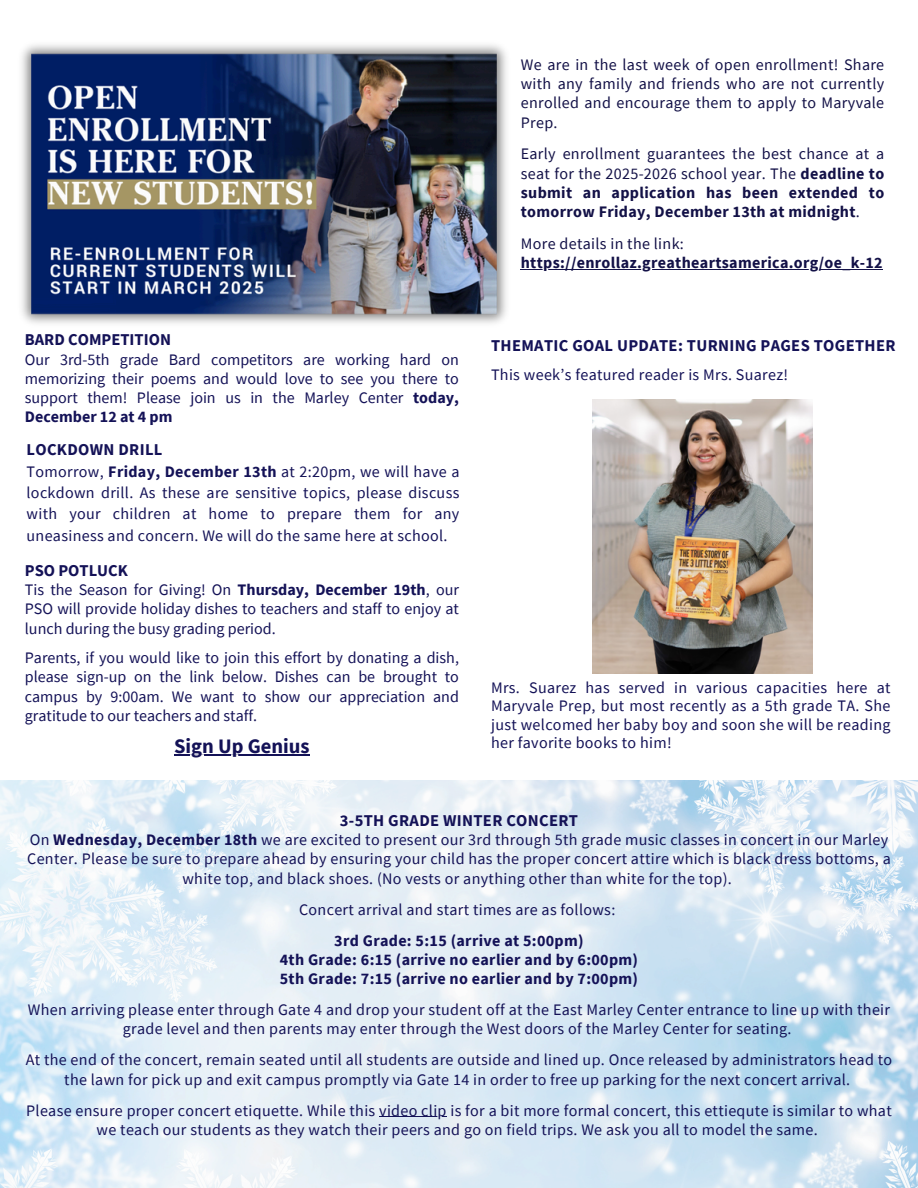
<style>
.page{position:relative;width:918px;height:1188px;background:#fff}
.page>*{position:absolute;margin:0;border:0;box-sizing:border-box;transform-origin:0 0}
.t1{font:700 20.55px "Source Sans Pro";color:#141257}
.t2{font:700 16.5px "Source Sans Pro";letter-spacing:.02em;color:#141257}
.t3{font:700 16.5px "Source Sans Pro";color:#141257}
.t4{font:16.05px/19.2px "Source Sans Pro";letter-spacing:.02em;color:#141257;text-align:justify}
.t5{font:700 16.05px/19.2px "Source Sans Pro";letter-spacing:.02em;color:#131147;text-align:justify}
.t6{font:16.05px/19.2px "Source Sans Pro";letter-spacing:.02em;color:#131147;text-align:justify}
.t7{font:700 16.05px/19.2px "Source Sans Pro";letter-spacing:.02em;color:#141257;text-align:center}
.s1{font-weight:700}
.s2{font-weight:400}
</style>
<div class="page">
<img style="left:593px;top:399px;width:219px;height:275px">
<img style="left:21px;top:44px;width:500px;height:280px">
<hr style="left:521px;top:269px;width:362px;height:1px;background:#131147">
<img style="left:0;top:781px;width:918px;height:407px">
<hr style="left:379px;top:1117px;width:68px;height:1px;background:#141257">
<hr style="left:174px;top:755px;width:136px;height:1px;background:#141257">
<p class="t3" style="left:25px;top:328px;width:148px">BARD COMPETITION</p>
<p class="t4" style="left:25px;top:349px;width:436px">Our 3rd-5th grade Bard competitors are working hard on memorizing their poems and would love to see you there to support them! Please join us in the Marley Center <span class="s1">today, December 12 at 4 pm</span></p>
<p class="t2" style="left:27px;top:439px;width:137px">LOCKDOWN DRILL</p>
<p class="t4" style="left:27px;top:460px;width:434px;line-height:21.3px">Tomorrow, <span class="s1">Friday, December 13th</span> at 2:20pm, we will have a lockdown drill. As these are sensitive topics, please discuss with your children at home to prepare them for any uneasiness and concern. We will do the same here at school.</p>
<p class="t3" style="left:25px;top:560px;width:105px">PSO POTLUCK</p>
<p class="t4" style="left:25px;top:579px;width:436px">Tis the Season for Giving! On <span class="s1">Thursday, December 19th</span>, our PSO will provide holiday dishes to teachers and staff to enjoy at lunch during the busy grading period.</p>
<p class="t4" style="left:25px;top:648px;width:436px">Parents, if you would like to join this effort by donating a dish, please sign-up on the link below. Dishes can be brought to campus by 9:00am. We want to show our appreciation and gratitude to our teachers and staff.</p>
<p class="t1" style="left:174px;top:733px;width:137px">Sign Up Genius</p>
<p class="t6" style="left:521px;top:55px;width:365px">We are in the last week of open enrollment! Share with any family and friends who are not currently enrolled and encourage them to apply to Maryvale Prep.</p>
<p class="t5" style="left:521px;top:144px;width:365px"><span class="s2">Early enrollment guarantees the best chance at a seat for the 2025-2026 school year. The</span> deadline to submit an application has been extended to tomorrow Friday, December 13th at midnight<span class="s2">.</span></p>
<p class="t6" style="left:521px;top:234px;width:165px">More details in the link:</p>
<p class="t5" style="left:521px;top:253px;width:363px">https://enrollaz.greatheartsamerica.org/oe_k-12</p>
<p class="t2" style="left:491px;top:334px;width:406px">THEMATIC GOAL UPDATE: TURNING PAGES TOGETHER</p>
<p class="t4" style="left:491px;top:364px;width:299px">This week’s featured reader is Mrs. Suarez!</p>
<p class="t4" style="left:491px;top:678px;width:401px;line-height:18.5px">Mrs. Suarez has served in various capacities here at Maryvale Prep, but most recently as a 5th grade TA. She just welcomed her baby boy and soon she will be reading her favorite books to him!</p>
<h1 class="t2" style="left:340px;top:810px;width:240px">3-5TH GRADE WINTER CONCERT</h1>
<h2 class="t4" style="left:27px;top:830px;width:865px;text-align:center">On <span class="s1">Wednesday, December 18th</span> we are excited to present our 3rd through 5th grade music classes in concert in our Marley<br>Center. Please be sure to prepare ahead by ensuring your child has the proper concert attire which is black dress bottoms, a white top, and black shoes. (No vests or anything other than white for the top).</h2>
<p class="t4" style="left:299px;top:899px;width:318px">Concert arrival and start times are as follows:</p>
<p class="t7" style="left:280px;top:930px;width:360px">3rd Grade: 5:15 (arrive at 5:00pm)<br>4th Grade: 6:15 (arrive no earlier and by 6:00pm)<br>5th Grade: 7:15 (arrive no earlier and by 7:00pm)</p>
<p class="t4" style="left:28px;top:1000px;width:864px;text-align:center">When arriving please enter through Gate 4 and drop your student off at the East Marley Center entrance to line up with their grade level and then parents may enter through the West doors of the Marley Center for seating.</p>
<p class="t4" style="left:26px;top:1050px;width:868px;text-align:center">At the end of the concert, remain seated until all students are outside and lined up. Once released by administrators head to the lawn for pick up and exit campus promptly via Gate 14 in order to free up parking for the next concert arrival.</p>
<p class="t4" style="left:26px;top:1100px;width:867px">Please ensure proper concert etiquette. While this video clip is for a bit more formal concert, this ettiequte is similar to what</p>
<p class="t4" style="left:97px;top:1120px;width:723px">we teach our students as they watch their peers and go on field trips. We ask you all to model the same.</p>
</div>
